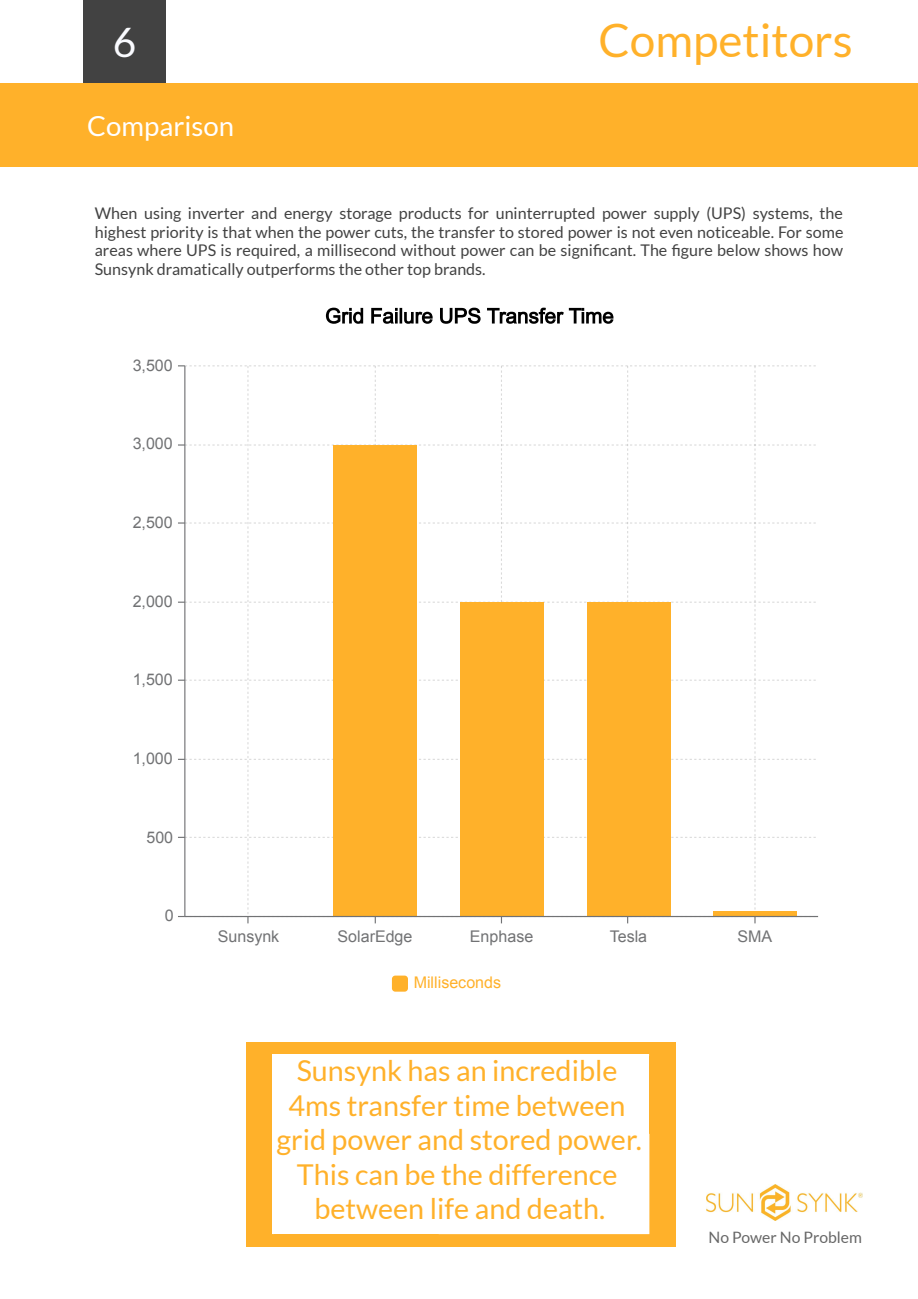
<style>
.page{position:relative;width:918px;height:1299px;background:#fff}
.page>*{position:absolute;margin:0;border:0;box-sizing:border-box;transform-origin:0 0}
.t1{font:45.9px "Lato";color:#ffb12a}
.t2{font:40.65px "Lato";color:#fafbff}
.t3{font:28.65px/34.5px "Lato";color:#ffb12a;text-align:center}
.t4{font:27.6px "Lato";color:#fff}
.t5{font:16.05px/18.5px "Lato";color:#424242;text-align:justify}
.t6{font:16.05px "Arial";color:#717274}
.t7{font:16.05px "Arial";color:#ffb12a}
.t8{font:15.75px "Lato";color:#666}
</style>
<div class="page">
<div style="left:246px;top:1042px;width:430px;height:205px;background:#ffb12a"></div>
<div style="left:273px;top:1055px;width:376px;height:179px;background:#fff"></div>
<div style="left:439px;top:1134px;width:210px;height:100px;background:#fff"></div>
<div style="left:0;top:83px;width:918px;height:84px;background:#ffb12a"></div>
<div style="left:83px;top:0;width:82px;height:83px;background:#424242"></div>
<img style="left:706px;top:1185px;width:156px;height:35px">
<svg style="left:326px;top:308px;width:288px;height:16px"></svg>
<svg style="left:178px;top:365px;width:638px;height:558px"></svg>
<div style="left:334px;top:445px;width:83px;height:472px;background:#ffb12a"></div>
<div style="left:461px;top:602px;width:83px;height:315px;background:#ffb12a"></div>
<div style="left:587px;top:602px;width:83px;height:315px;background:#ffb12a"></div>
<div style="left:714px;top:912px;width:83px;height:5px;background:#ffb12a"></div>
<hr style="left:184px;top:366px;width:1px;height:550px;background:#717274">
<hr style="left:185px;top:916px;width:633px;height:1px;background:#717274">
<svg style="left:392px;top:976px;width:16px;height:16px"></svg>
<h2 class="t2" style="left:113px;top:17px;width:25px">6</h2>
<h3 class="t4" style="left:87px;top:108px;width:148px">Comparison</h3>
<h1 class="t1" style="left:598px;top:12px;width:256px">Competitors</h1>
<p class="t5" style="left:95px;top:204px;width:750px">When using inverter and energy storage products for uninterrupted power supply (UPS) systems, the highest priority is that when the power cuts, the transfer to stored power is not even noticeable. For some areas where UPS is required, a millisecond without power can be significant. The figure below shows how Sunsynk dramatically outperforms the other top brands.</p>
<p class="t6" style="left:133px;top:356px;width:42px">3,500</p>
<p class="t6" style="left:133px;top:435px;width:42px">3,000</p>
<p class="t6" style="left:133px;top:513px;width:42px">2,500</p>
<p class="t6" style="left:133px;top:592px;width:42px">2,000</p>
<p class="t6" style="left:133px;top:671px;width:42px">1,500</p>
<p class="t6" style="left:133px;top:749px;width:42px">1,000</p>
<p class="t6" style="left:146px;top:828px;width:28px">500</p>
<p class="t6" style="left:165px;top:907px;width:10px">0</p>
<p class="t6" style="left:218px;top:927px;width:63px">Sunsynk</p>
<p class="t6" style="left:338px;top:927px;width:76px">SolarEdge</p>
<p class="t6" style="left:470px;top:927px;width:65px">Enphase</p>
<p class="t6" style="left:610px;top:927px;width:39px">Tesla</p>
<p class="t6" style="left:738px;top:927px;width:36px">SMA</p>
<p class="t7" style="left:414px;top:973px;width:89px">Milliseconds</p>
<h3 class="t3" style="left:276px;top:1053px;width:367px">Sunsynk has an incredible<br>4ms transfer time between grid power and stored power.<br>This can be the difference between life and death.</h3>
<p class="t8" style="left:709px;top:1227px;width:155px">No Power No Problem</p>
</div>
